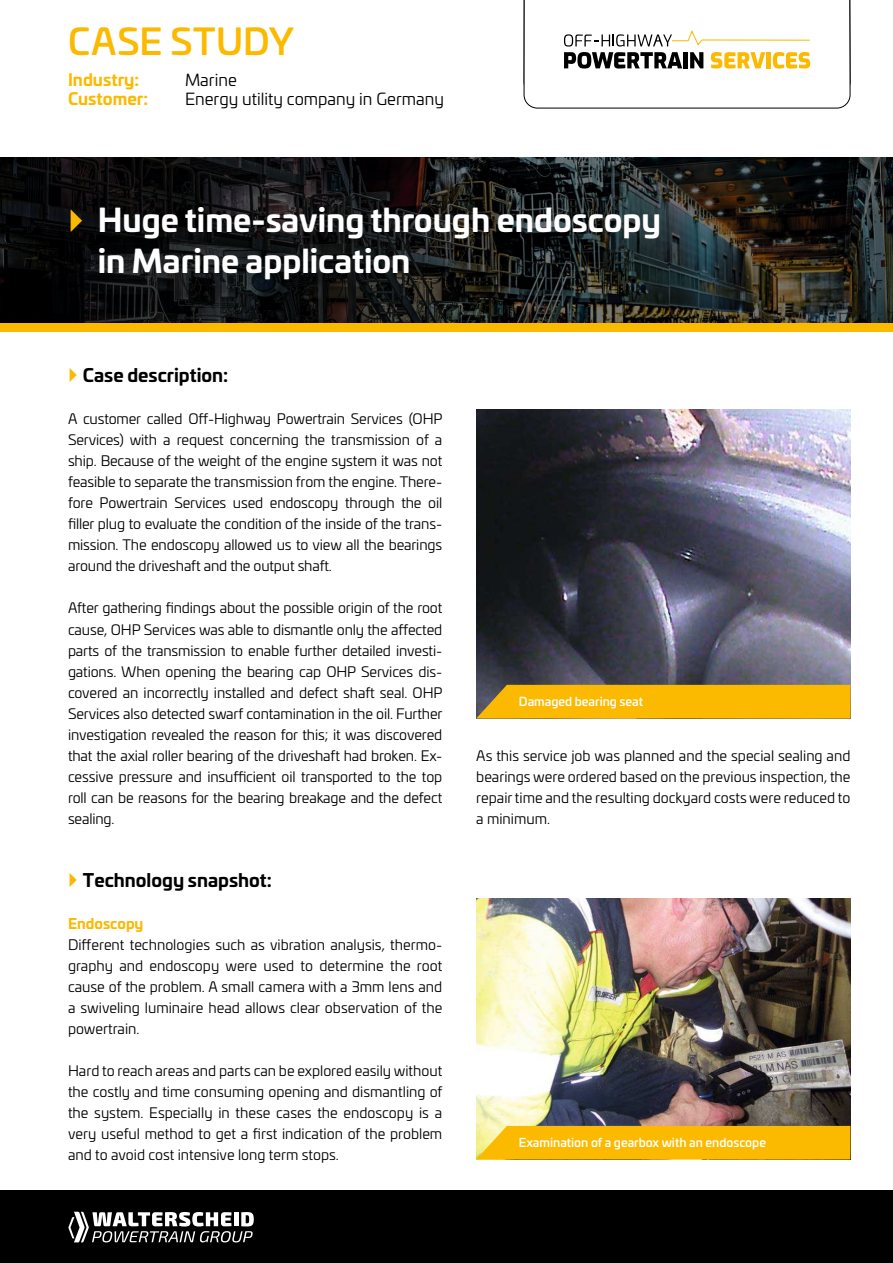
<style>
.page{position:relative;width:893px;height:1263px;background:#fff}
.page>*{position:absolute;margin:0;border:0;box-sizing:border-box;transform-origin:0 0}
.t1{font:500 36px "Univia Pro";letter-spacing:.015em;color:#fbb900}
.t2{font:700 31.5px/40.5px "Univia Pro";color:#fff}
.t3{font:700 18px "Univia Pro";color:#000}
.t4{font:16.5px "Univia Pro";color:#000}
.t5{font:700 16.5px "Univia Pro";color:#fbb900}
.t6{font:14.25px/21px "Univia Pro";color:#000;text-align:justify}
.t7{font:700 14.25px "Univia Pro";color:#fbb900}
.t8{font:500 12px "Univia Pro";color:#fff}
</style>
<div class="page">
<div style="left:0;top:1191px;width:893px;height:72px;background:#000"></div>
<svg style="left:524px;top:0;width:326px;height:108px"></svg>
<svg style="left:68px;top:1212px;width:186px;height:30px"></svg>
<svg style="left:0;top:157px;width:893px;height:166px;background:#191a19"></svg>
<div style="left:0;top:323px;width:893px;height:8px;background:#fbb900"></div>
<img style="left:476px;top:409px;width:374px;height:276px">
<img style="left:476px;top:898px;width:374px;height:228px">
<div style="left:476px;top:685px;width:374px;height:33px;background:#fbb900"></div>
<div style="left:476px;top:1126px;width:374px;height:33px;background:#fbb900"></div>
<svg style="left:71px;top:209px;width:11px;height:23px"></svg>
<h1 class="t1" style="left:68px;top:27px;width:227px">CASE STUDY</h1>
<p class="t5" style="left:68px;top:73px;width:73px">Industry:</p>
<p class="t4" style="left:185px;top:72px;width:53px">Marine</p>
<p class="t5" style="left:68px;top:92px;width:82px">Customer:</p>
<p class="t4" style="left:185px;top:92px;width:260px">Energy utility company in Germany</p>
<h2 class="t2" style="left:98px;top:203px;width:565px">Huge time-saving through endoscopy in Marine application</h2>
<p class="t3" style="left:83px;top:368px;width:147px">Case description:</p>
<p class="t6" style="left:68px;top:410px;width:376px">A customer called Off-Highway Powertrain Services (OHP Services) with a request concerning the transmission of a ship. Because of the weight of the engine system it was not feasible to separate the transmission from the engine. There&shy;fore Powertrain Services used endoscopy through the oil filler plug to evaluate the condition of the inside of the trans&shy;mission. The endoscopy allowed us to view all the bearings around the driveshaft and the output shaft.</p>
<p class="t6" style="left:68px;top:599px;width:376px">After gathering findings about the possible origin of the root cause, OHP Services was able to dismantle only the affected parts of the transmission to enable further detailed investi&shy;gations. When opening the bearing cap OHP Services dis&shy;covered an incorrectly installed and defect shaft seal. OHP Services also detected swarf contamination in the oil. Further investigation revealed the reason for this; it was discovered that the axial roller bearing of the driveshaft had broken. Ex&shy;cessive pressure and insufficient oil transported to the top roll can be reasons for the bearing breakage and the defect sealing.</p>
<p class="t3" style="left:83px;top:872px;width:190px">Technology snapshot:</p>
<p class="t7" style="left:68px;top:917px;width:77px">Endoscopy</p>
<p class="t6" style="left:68px;top:935px;width:376px">Different technologies such as vibration analysis, thermo&shy;graphy and endoscopy were used to determine the root cause of the problem. A small camera with a 3mm lens and a swiveling luminaire head allows clear observation of the powertrain.</p>
<p class="t6" style="left:68px;top:1061px;width:376px">Hard to reach areas and parts can be explored easily without the costly and time consuming opening and dismantling of the system. Especially in these cases the endoscopy is a very useful method to get a first indication of the problem and to avoid cost intensive long term stops.</p>
<p class="t8" style="left:519px;top:696px;width:126px">Damaged bearing seat</p>
<p class="t6" style="left:476px;top:746px;width:376px">As this service job was planned and the special sealing and bearings were ordered based on the previous inspection, the repair time and the resulting dockyard costs were reduced to a minimum.</p>
<p class="t8" style="left:519px;top:1137px;width:249px">Examination of a gearbox with an endoscope</p>
<p class="t8" style="left:513px;top:1139px;width:302px">Mus aliquist veliquu ndiaepre qui cusam quo endae vid</p>
</div>
